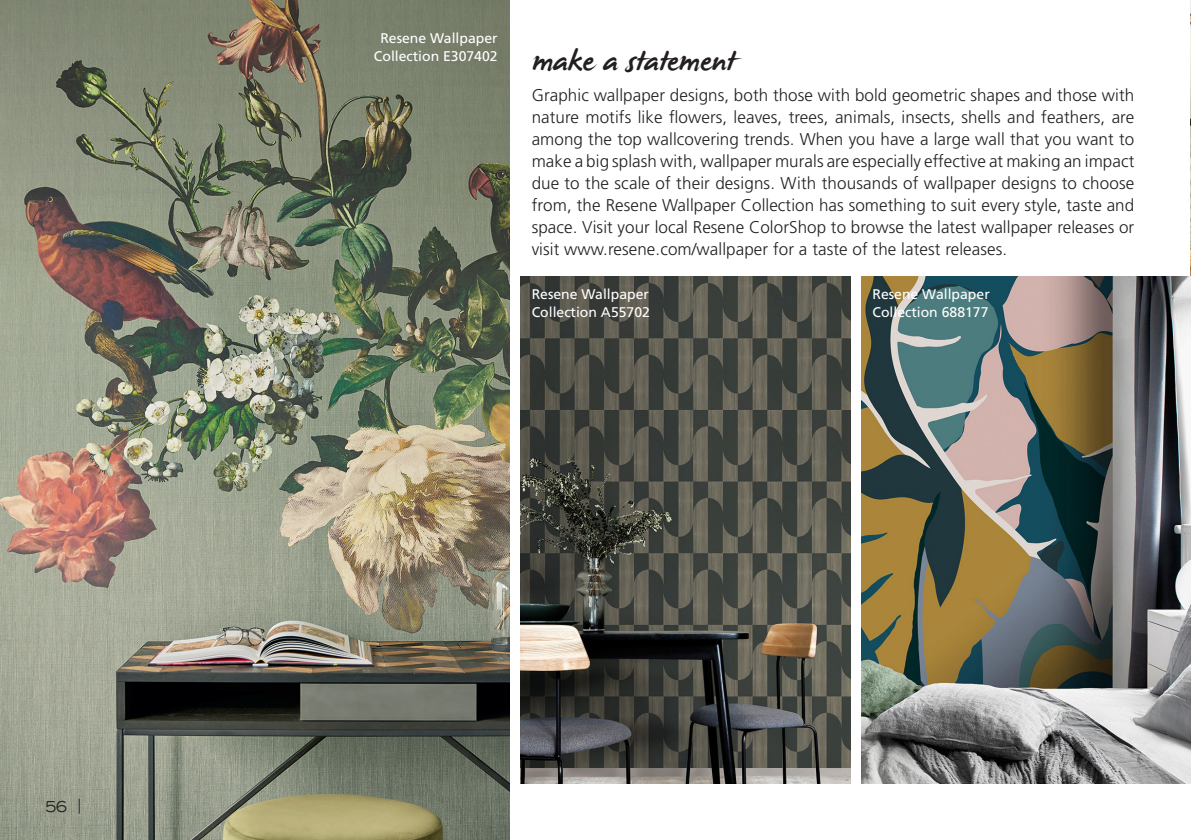
<style>
.page{position:relative;width:1191px;height:840px;background:#fff}
.page>*{position:absolute;margin:0;border:0;box-sizing:border-box;transform-origin:0 0}
.sidebar_head{font:30px "James Paul";letter-spacing:.005em;color:#231f20}
.Body_indent{font:300 17px/22px "Frutiger LT Std";letter-spacing:.005em;color:#231f20;text-align:justify}
.t1{font:expanded 15px "Trade Gothic LH";color:#231f20}
.t2{font:14px/18px "Frutiger LT Std";color:#fff}
</style>
<div class="page">
<img style="left:0;top:0;width:509px;height:839px">
<img style="left:1190px;top:0;width:1px;height:277px">
<img style="left:520px;top:277px;width:330px;height:505px">
<img style="left:861px;top:277px;width:330px;height:505px">
<p class="t1" style="left:45px;top:796px;width:37px">56 |</p>
<p class="t2" style="left:374px;top:29px;width:125px;text-align:center">Resene Wallpaper<br>Collection E307402</p>
<p class="sidebar_head" style="left:531px;top:46px;width:204px">make a statement</p>
<p class="Body_indent" style="left:531px;top:84px;width:604px">Graphic wallpaper designs, both those with bold geometric shapes and those with nature motifs like flowers, leaves, trees, animals, insects, shells and feathers, are among the top wallcovering trends. When you have a large wall that you want to make a big splash with, wallpaper murals are especially effective at making an impact due to the scale of their designs. With thousands of wallpaper designs to choose from, the Resene Wallpaper Collection has something to suit every style, taste and space. Visit your local Resene ColorShop to browse the latest wallpaper releases or visit www.resene.com/wallpaper for a taste of the latest releases.</p>
<p class="t2" style="left:531px;top:285px;width:120px">Resene Wallpaper<br>Collection A55702</p>
<p class="t2" style="left:872px;top:285px;width:119px">Resene Wallpaper<br>Collection 688177</p>
</div>
